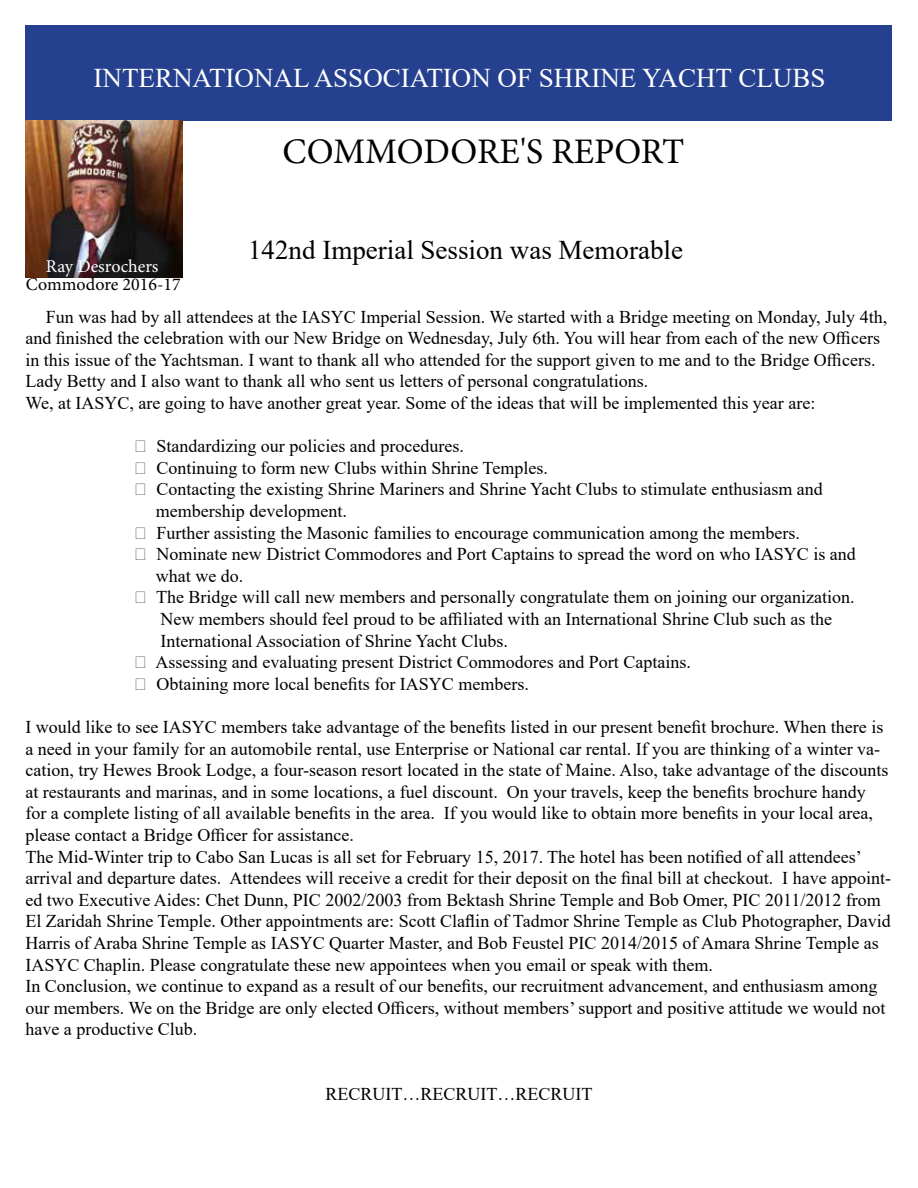
<style>
.page{position:relative;width:918px;height:1188px;background:#fff}
.page>*{position:absolute;margin:0;border:0;box-sizing:border-box;transform-origin:0 0}
.t1{font:36px "Minion Pro";color:#000}
.t2{font:27px "Times New Roman";color:#fff}
.t3{font:27px "Times New Roman";color:#000}
.t4{font:18px/21.6px "Times New Roman";color:#000}
.t5{font:18px "Minion Pro";color:#000}
.t6{font:18px "Minion Pro";color:#fff}
</style>
<div class="page">
<div style="left:26px;top:26px;width:866px;height:95px;background:#25408f"></div>
<img style="left:26px;top:121px;width:157px;height:156px">
<h2 class="t2" style="left:94px;top:59px;width:733px">INTERNATIONAL ASSOCIATION OF SHRINE YACHT CLUBS</h2>
<p class="t6" style="left:46px;top:254px;width:114px">Ray Desrochers</p>
<p class="t5" style="left:26px;top:273px;width:156px">Commodore 2016-17</p>
<h1 class="t1" style="left:283px;top:127px;width:403px">COMMODORE'S REPORT</h1>
<h2 class="t3" style="left:248px;top:231px;width:436px">142nd Imperial Session was Memorable</h2>
<p class="t4" style="left:25px;top:305px;width:863px;text-indent:20px">Fun was had by all attendees at the IASYC Imperial Session. We started with a Bridge meeting on Monday, July 4th, and finished the celebration with our New Bridge on Wednesday, July 6th. You will hear from each of the new Officers in this issue of the Yachtsman. I want to thank all who attended for the support given to me and to the Bridge Officers.<br>Lady Betty and I also want to thank all who sent us letters of personal congratulations.<br>We, at IASYC, are going to have another great year. Some of the ideas that will be implemented this year are:</p>
<p class="t4" style="left:155px;top:435px;width:702px">Standardizing our policies and procedures.<br>Continuing to form new Clubs within Shrine Temples.<br>Contacting the existing Shrine Mariners and Shrine Yacht Clubs to stimulate enthusiasm and membership development.<br>Further assisting the Masonic families to encourage communication among the members.<br>Nominate new District Commodores and Port Captains to spread the word on who IASYC is and what we do.<br>The Bridge will call new members and personally congratulate them on joining our organization.<br>New members should feel proud to be affiliated with an International Shrine Club such as the International Association of Shrine Yacht Clubs.<br>Assessing and evaluating present District Commodores and Port Captains.<br>Obtaining more local benefits for IASYC members.</p>
<p class="t4" style="left:25px;top:716px;width:867px">I would like to see IASYC members take advantage of the benefits listed in our present benefit brochure. When there is a need in your family for an automobile rental, use Enterprise or National car rental. If you are thinking of a winter va&shy;cation, try Hewes Brook Lodge, a four-season resort located in the state of Maine. Also, take advantage of the discounts at restaurants and marinas, and in some locations, a fuel discount. On your travels, keep the benefits brochure handy for a complete listing of all available benefits in the area. If you would like to obtain more benefits in your local area, please contact a Bridge Officer for assistance.<br>The Mid-Winter trip to Cabo San Lucas is all set for February 15, 2017. The hotel has been notified of all attendees’ arrival and departure dates. Attendees will receive a credit for their deposit on the final bill at checkout. I have appoint&shy;ed two Executive Aides: Chet Dunn, PIC 2002/2003 from Bektash Shrine Temple and Bob Omer, PIC 2011/2012 from El Zaridah Shrine Temple. Other appointments are: Scott Claflin of Tadmor Shrine Temple as Club Photographer, David Harris of Araba Shrine Temple as IASYC Quarter Master, and Bob Feustel PIC 2014/2015 of Amara Shrine Temple as IASYC Chaplin. Please congratulate these new appointees when you email or speak with them.<br>In Conclusion, we continue to expand as a result of our benefits, our recruitment advancement, and enthusiasm among our members. We on the Bridge are only elected Officers, without members’ support and positive attitude we would not have a productive Club.</p>
<p class="t4" style="left:325px;top:1083px;width:269px">RECRUIT…RECRUIT…RECRUIT</p>
</div>
